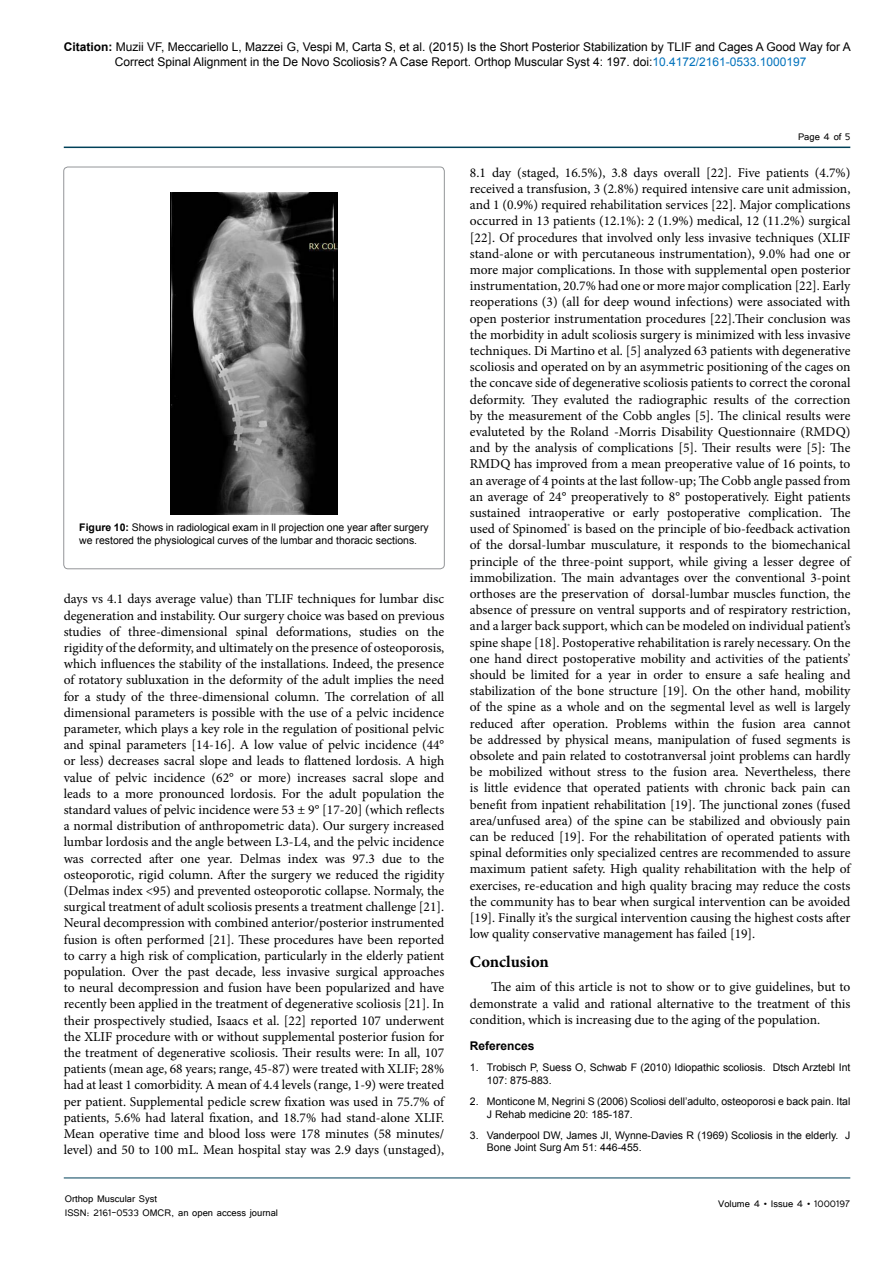
<style>
.page{position:relative;width:893px;height:1263px;background:#fff}
.page>*{position:absolute;margin:0;border:0;box-sizing:border-box;transform-origin:0 0}
.t1{font:700 16.5px "Minion Pro";color:#000}
.t2{font:13.5px/16.2px "Minion Pro";letter-spacing:-.005em;color:#000;text-align:justify}
.t3{font:12px/14.4px "Arial";color:#000;text-align:center}
.t4{font:12px/14.4px "Tunga";color:#000}
.t5{font:700 12px "Arial";color:#000}
.t6{font:10.5px/12.6px "Arial";color:#000}
.s1{font-weight:700}
.s2{color:#0072bc}
</style>
<div class="page">
<hr style="left:64px;top:147px;width:786px;height:1px;background:#004159">
<hr style="left:64px;top:1178px;width:786px;height:1px;background:#004159">
<img style="left:171px;top:192px;width:166px;height:323px">
<div style="left:64px;top:167px;width:380px;height:402px;border:1px solid #939598;border-radius:4px"></div>
<p class="t3" style="left:64px;top:40px;width:789px"><span class="s1">Citation:</span> Muzii VF, Meccariello L, Mazzei G, Vespi M, Carta S, et al. (2015) Is the Short Posterior Stabilization by TLIF and Cages A Good Way for A<br>Correct Spinal Alignment in the De Novo Scoliosis? A Case Report. Orthop Muscular Syst 4: 197. doi:<span class="s2">10.4172/2161-0533.1000197</span></p>
<p class="t6" style="left:79px;top:521px;width:351px"><span class="s1">Figure 10:</span> Shows in radiological exam in ll projection one year after surgery we restored the physiological curves of the lumbar and thoracic sections.</p>
<p class="t2" style="left:64px;top:591px;width:382px">days vs 4.1 days average value) than TLIF techniques for lumbar disc degeneration and instability. Our surgery choice was based on previous studies of three-dimensional spinal deformations, studies on the rigidity of the deformity, and ultimately on the presence of osteoporosis, which influences the stability of the installations. Indeed, the presence of rotatory subluxation in the deformity of the adult implies the need for a study of the three-dimensional column. The correlation of all dimensional parameters is possible with the use of a pelvic incidence parameter, which plays a key role in the regulation of positional pelvic and spinal parameters [14-16]. A low value of pelvic incidence (44° or less) decreases sacral slope and leads to flattened lordosis. A high value of pelvic incidence (62° or more) increases sacral slope and leads to a more pronounced lordosis. For the adult population the standard values of pelvic incidence were 53 ± 9° [17-20] (which reflects a normal distribution of anthropometric data). Our surgery increased lumbar lordosis and the angle between L3-L4, and the pelvic incidence was corrected after one year. Delmas index was 97.3 due to the osteoporotic, rigid column. After the surgery we reduced the rigidity (Delmas index &lt;95) and prevented osteoporotic collapse. Normaly, the surgical treatment of adult scoliosis presents a treatment challenge [21].<br>Neural decompression with combined anterior/posterior instrumented fusion is often performed [21]. These procedures have been reported to carry a high risk of complication, particularly in the elderly patient population. Over the past decade, less invasive surgical approaches to neural decompression and fusion have been popularized and have recently been applied in the treatment of degenerative scoliosis [21]. In their prospectively studied, Isaacs et al. [22] reported 107 underwent the XLIF procedure with or without supplemental posterior fusion for the treatment of degenerative scoliosis. Their results were: In all, 107 patients (mean age, 68 years; range, 45-87) were treated with XLIF; 28% had at least 1 comorbidity. A mean of 4.4 levels (range, 1-9) were treated per patient. Supplemental pedicle screw fixation was used in 75.7% of patients, 5.6% had lateral fixation, and 18.7% had stand-alone XLIF.<br>Mean operative time and blood loss were 178 minutes (58 minutes/ level) and 50 to 100 mL. Mean hospital stay was 2.9 days (unstaged),</p>
<p class="t4" style="left:65px;top:1190px;width:215px">Orthop Muscular Syst<br>ISSN: 2161-0533 OMCR, an open access journal</p>
<p class="t4" style="left:798px;top:128px;width:54px">Page 4 of 5</p>
<p class="t2" style="left:470px;top:164px;width:382px">8.1 day (staged, 16.5%), 3.8 days overall [22]. Five patients (4.7%) received a transfusion, 3 (2.8%) required intensive care unit admission, and 1 (0.9%) required rehabilitation services [22]. Major complications occurred in 13 patients (12.1%): 2 (1.9%) medical, 12 (11.2%) surgical [22]. Of procedures that involved only less invasive techniques (XLIF stand-alone or with percutaneous instrumentation), 9.0% had one or more major complications. In those with supplemental open posterior instrumentation, 20.7% had one or more major complication [22]. Early reoperations (3) (all for deep wound infections) were associated with open posterior instrumentation procedures [22].Their conclusion was the morbidity in adult scoliosis surgery is minimized with less invasive techniques. Di Martino et al. [5] analyzed 63 patients with degenerative scoliosis and operated on by an asymmetric positioning of the cages on the concave side of degenerative scoliosis patients to correct the coronal deformity. They evaluted the radiographic results of the correction by the measurement of the Cobb angles [5]. The clinical results were evaluteted by the Roland -Morris Disability Questionnaire (RMDQ) and by the analysis of complications [5]. Their results were [5]: The RMDQ has improved from a mean preoperative value of 16 points, to an average of 4 points at the last follow-up; The Cobb angle passed from an average of 24° preoperatively to 8° postoperatively. Eight patients sustained intraoperative or early postoperative complication. The used of Spinomed<sup>®</sup> is based on the principle of bio-feedback activation of the dorsal-lumbar musculature, it responds to the biomechanical principle of the three-point support, while giving a lesser degree of immobilization. The main advantages over the conventional 3-point orthoses are the preservation of dorsal-lumbar muscles function, the absence of pressure on ventral supports and of respiratory restriction, and a larger back support, which can be modeled on individual patient’s spine shape [18]. Postoperative rehabilitation is rarely necessary. On the one hand direct postoperative mobility and activities of the patients’ should be limited for a year in order to ensure a safe healing and stabilization of the bone structure [19]. On the other hand, mobility of the spine as a whole and on the segmental level as well is largely reduced after operation. Problems within the fusion area cannot be addressed by physical means, manipulation of fused segments is obsolete and pain related to costotranversal joint problems can hardly be mobilized without stress to the fusion area. Nevertheless, there is little evidence that operated patients with chronic back pain can benefit from inpatient rehabilitation [19]. The junctional zones (fused area/unfused area) of the spine can be stabilized and obviously pain can be reduced [19]. For the rehabilitation of operated patients with spinal deformities only specialized centres are recommended to assure maximum patient safety. High quality rehabilitation with the help of exercises, re-education and high quality bracing may reduce the costs the community has to bear when surgical intervention can be avoided [19]. Finally it’s the surgical intervention causing the highest costs after low quality conservative management has failed [19].</p>
<p class="t1" style="left:470px;top:950px;width:81px">Conclusion</p>
<p class="t2" style="left:470px;top:979px;width:382px;text-indent:21px">The aim of this article is not to show or to give guidelines, but to demonstrate a valid and rational alternative to the treatment of this condition, which is increasing due to the aging of the population.</p>
<p class="t5" style="left:470px;top:1038px;width:66px">References</p>
<p class="t6" style="left:487px;top:1061px;width:365px;text-indent:-17px">1. Trobisch P, Suess O, Schwab F (2010) Idiopathic scoliosis. Dtsch Arztebl Int<br>107: 875-883.</p>
<p class="t6" style="left:487px;top:1095px;width:365px;text-indent:-17px">2. Monticone M, Negrini S (2006) Scoliosi dell’adulto, osteoporosi e back pain. Ital<br>J Rehab medicine 20: 185-187.</p>
<p class="t6" style="left:487px;top:1129px;width:365px;text-indent:-17px">3. Vanderpool DW, James JI, Wynne-Davies R (1969) Scoliosis in the elderly. J<br>Bone Joint Surg Am 51: 446-455.</p>
<p class="t4" style="left:718px;top:1196px;width:133px">Volume 4 • Issue 4 • 1000197</p>
</div>
